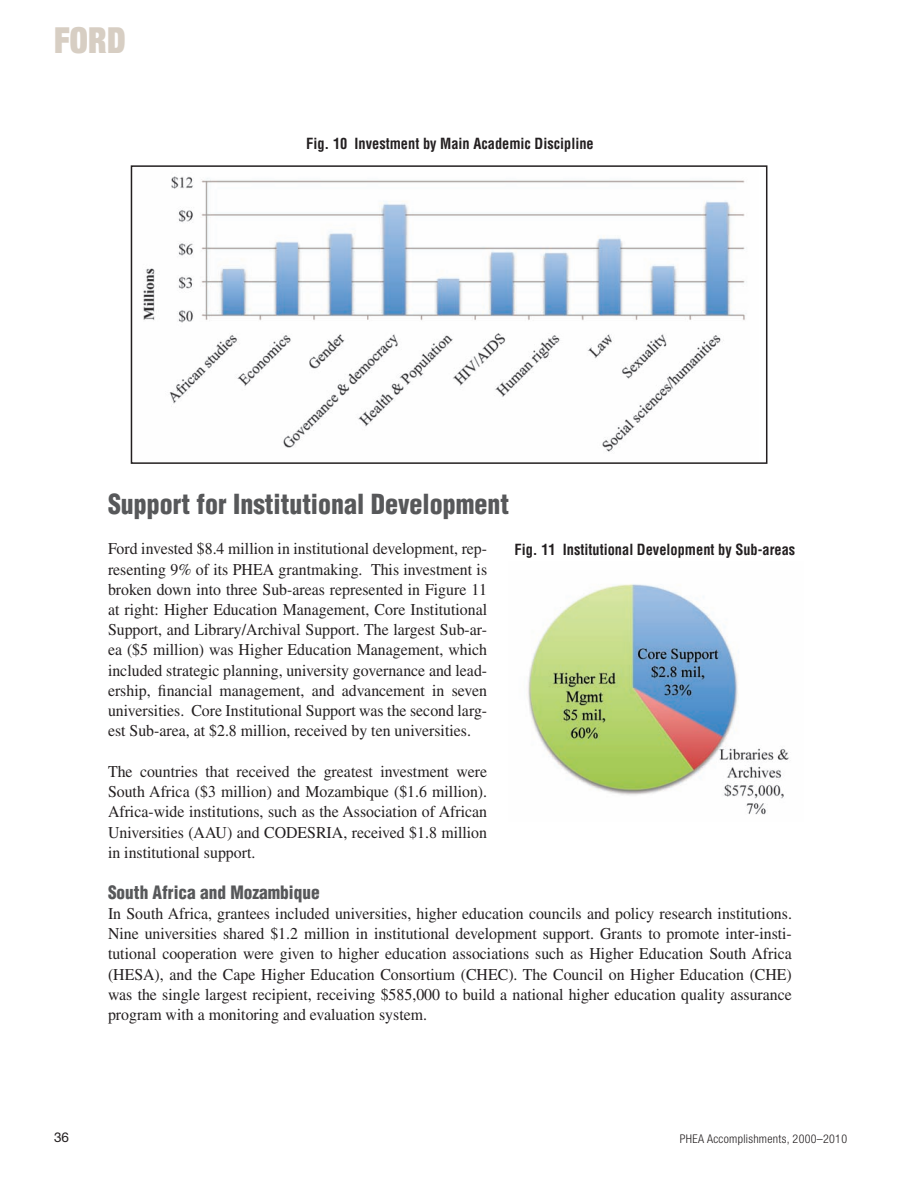
<style>
.page{position:relative;width:918px;height:1188px;background:#fff}
.page>*{position:absolute;margin:0;border:0;box-sizing:border-box;transform-origin:0 0}
.t1{font:900 condensed 36px "Helvetica Neue LT Std";color:#d7cec3;scale:.9 1}
.t2{font:900 condensed 27px "Helvetica LT Std";color:#57585a;scale:.96 1}
.t3{font:900 condensed 18px "Helvetica LT Std";color:#57585a;scale:.96 1}
.t4{font:16.5px/20.2px "Times LT Std";color:#231f20;text-align:justify;scale:.96 1}
.t5{font:700 condensed 15px "Helvetica LT Std";color:#231f20;scale:.96 1}
.t6{font:13.5px "Helvetica Neue LT Std";color:#231f20}
.t7{font:300 condensed 12px "Helvetica Neue LT Std";letter-spacing:.025em;color:#231f20}
</style>
<div class="page">
<img style="left:528px;top:584px;width:261px;height:231px">
<img style="left:143px;top:176px;width:602px;height:276px">
<div style="left:131px;top:165px;width:636px;height:299px;border:2px solid #231f20"></div>
<p class="t1" style="left:54px;top:17px;width:81px">FORD</p>
<p class="t5" style="left:306px;top:134px;width:301px">Fig. 10 Investment by Main Academic Discipline</p>
<p class="t2" style="left:108px;top:487px;width:419px">Support for Institutional Development</p>
<p class="t4" style="left:108px;top:539px;width:397px">Ford invested $8.4 million in institutional development, rep&shy;resenting 9% of its PHEA grantmaking. This investment is broken down into three Sub-areas represented in Figure 11 at right: Higher Education Management, Core Institutional Support, and Library/Archival Support. The largest Sub-ar&shy;ea ($5 million) was Higher Education Management, which included strategic planning, university governance and lead&shy;ership, financial management, and advancement in seven universities. Core Institutional Support was the second larg&shy;est Sub-area, at $2.8 million, received by ten universities.</p>
<p class="t4" style="left:108px;top:761px;width:397px">The countries that received the greatest investment were South Africa ($3 million) and Mozambique ($1.6 million).<br>Africa-wide institutions, such as the Association of African Universities (AAU) and CODESRIA, received $1.8 million in institutional support.</p>
<p class="t3" style="left:108px;top:881px;width:222px">South Africa and Mozambique</p>
<p class="t4" style="left:108px;top:903px;width:714px">In South Africa, grantees included universities, higher education councils and policy research institutions.<br>Nine universities shared $1.2 million in institutional development support. Grants to promote inter-insti&shy;tutional cooperation were given to higher education associations such as Higher Education South Africa (HESA), and the Cape Higher Education Consortium (CHEC). The Council on Higher Education (CHE) was the single largest recipient, receiving $585,000 to build a national higher education quality assurance program with a monitoring and evaluation system.</p>
<p class="t5" style="left:515px;top:540px;width:294px">Fig. 11 Institutional Development by Sub-areas</p>
<p class="t6" style="left:54px;top:1129px;width:17px">36</p>
<p class="t7" style="left:680px;top:1131px;width:169px">PHEA Accomplishments, 2000–2010</p>
</div>
